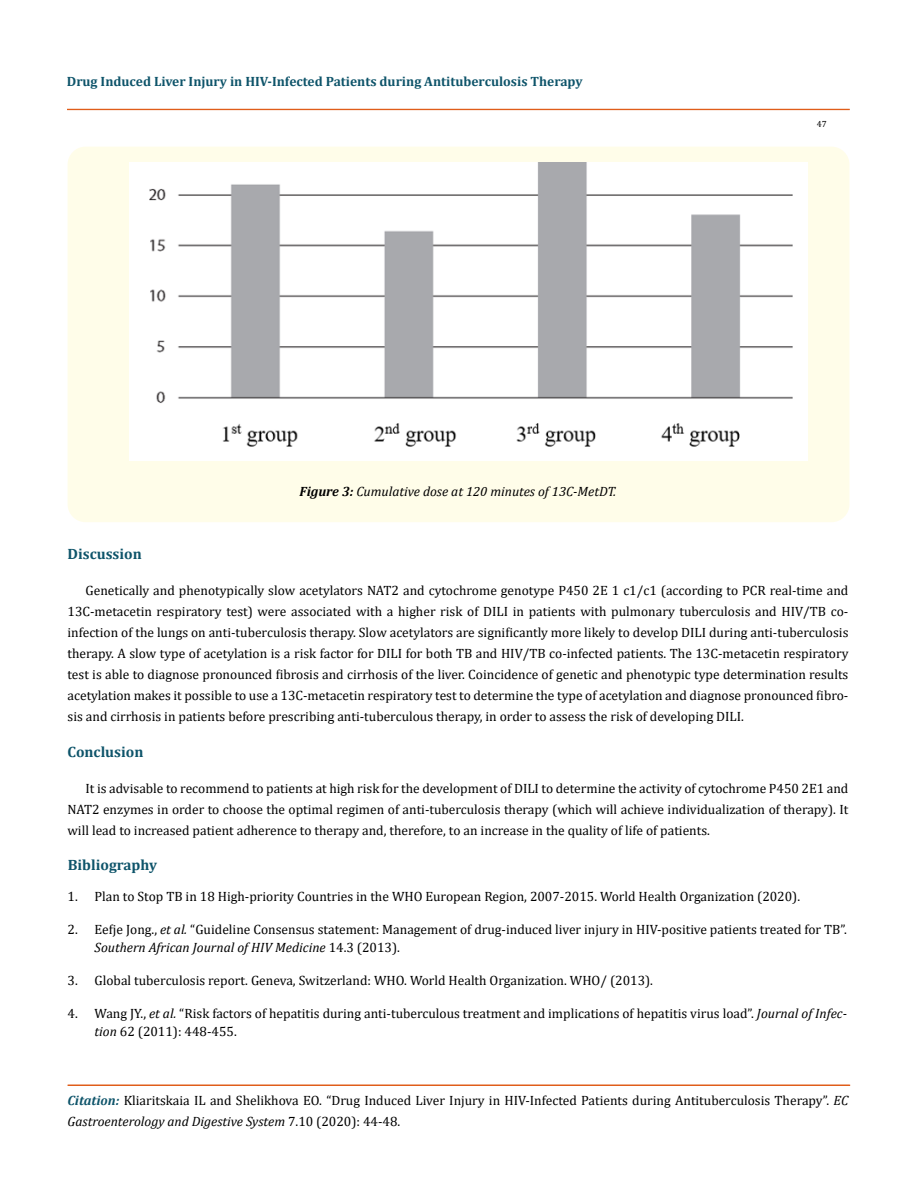
<style>
.page{position:relative;width:917px;height:1190px;background:#fff}
.page>*{position:absolute;margin:0;border:0;box-sizing:border-box;transform-origin:0 0}
.t1{font:700 15px "Cambria";color:#0e546a}
.t2{font:13.5px/21px "Cambria";color:#000}
.t3{font:700 13.5px "Cambria";color:#0e546a}
.t4{font:italic 13.5px "Cambria";color:#000}
.t5{font:9px "Cambria";color:#000}
.s1{font-weight:700}
.s2{font-style:italic}
.s3{font-weight:700;font-style:italic;color:#0e546a}
</style>
<div class="page">
<div style="left:67px;top:109px;width:782px;height:1px;border:1px solid #e05d1a"></div>
<hr style="left:68px;top:1085px;width:781px;height:1px;background:#e05d1a">
<div style="left:68px;top:147px;width:781px;height:375px;background:#fffde9;border-radius:18px"></div>
<img style="left:129px;top:163px;width:678px;height:297px">
<p class="t3" style="left:67px;top:72px;width:517px">Drug Induced Liver Injury in HIV-Infected Patients during Antituberculosis Therapy</p>
<p class="t4" style="left:299px;top:481px;width:318px"><span class="s1">Figure 3:</span> Cumulative dose at 120 minutes of 13C-MetDT.</p>
<p class="t5" style="left:816px;top:118px;width:11px">47</p>
<p class="t1" style="left:68px;top:543px;width:76px">Discussion</p>
<p class="t2" style="left:68px;top:580px;width:782px;text-align:justify;text-indent:18px">Genetically and phenotypically slow acetylators NAT2 and cytochrome genotype P450 2E 1 c1/c1 (according to PCR real-time and 13C-metacetin respiratory test) were associated with a higher risk of DILI in patients with pulmonary tuberculosis and HIV/TB co&shy;infection of the lungs on anti-tuberculosis therapy. Slow acetylators are significantly more likely to develop DILI during anti-tuberculosis therapy. A slow type of acetylation is a risk factor for DILI for both TB and HIV/TB co-infected patients. The 13C-metacetin respiratory test is able to diagnose pronounced fibrosis and cirrhosis of the liver. Coincidence of genetic and phenotypic type determination results acetylation makes it possible to use a 13C-metacetin respiratory test to determine the type of acetylation and diagnose pronounced fibro&shy;sis and cirrhosis in patients before prescribing anti-tuberculous therapy, in order to assess the risk of developing DILI.</p>
<p class="t1" style="left:68px;top:741px;width:77px">Conclusion</p>
<p class="t2" style="left:68px;top:778px;width:782px;text-align:justify;text-indent:18px">It is advisable to recommend to patients at high risk for the development of DILI to determine the activity of cytochrome Р450 2Е1 and NAT2 enzymes in order to choose the optimal regimen of anti-tuberculosis therapy (which will achieve individualization of therapy). It will lead to increased patient adherence to therapy and, therefore, to an increase in the quality of life of patients.</p>
<p class="t1" style="left:68px;top:854px;width:91px">Bibliography</p>
<p class="t2" style="left:68px;top:885px;width:734px">1. Plan to Stop TB in 18 High-priority Countries in the WHO European Region, 2007-2015. World Health Organization (2020).</p>
<p class="t2" style="left:94px;top:920px;width:753px;line-height:18px;text-indent:-27px">2. Eefje Jong., <span class="s2">et al.</span> “Guideline Consensus statement: Management of drug-induced liver injury in HIV-positive patients treated for TB”.<br><span class="s2">Southern African Journal of HIV Medicine</span> 14.3 (2013).</p>
<p class="t2" style="left:68px;top:969px;width:587px">3. Global tuberculosis report. Geneva, Switzerland: WHO. World Health Organization. WHO/ (2013).</p>
<p class="t2" style="left:94px;top:1004px;width:754px;line-height:18px;text-indent:-27px">4. Wang JY., <span class="s2">et al.</span> “Risk factors of hepatitis during anti-tuberculous treatment and implications of hepatitis virus load”. <span class="s2">Journal of Infec&shy;tion</span> 62 (2011): 448-455.</p>
<p class="t2" style="left:68px;top:1090px;width:782px"><span class="s3">Citation:</span> Kliaritskaia IL and Shelikhova EO. “Drug Induced Liver Injury in HIV-Infected Patients during Antituberculosis Therapy”. <span class="s2">EC<br>Gastroenterology and Digestive System</span> 7.10 (2020): 44-48.</p>
</div>
